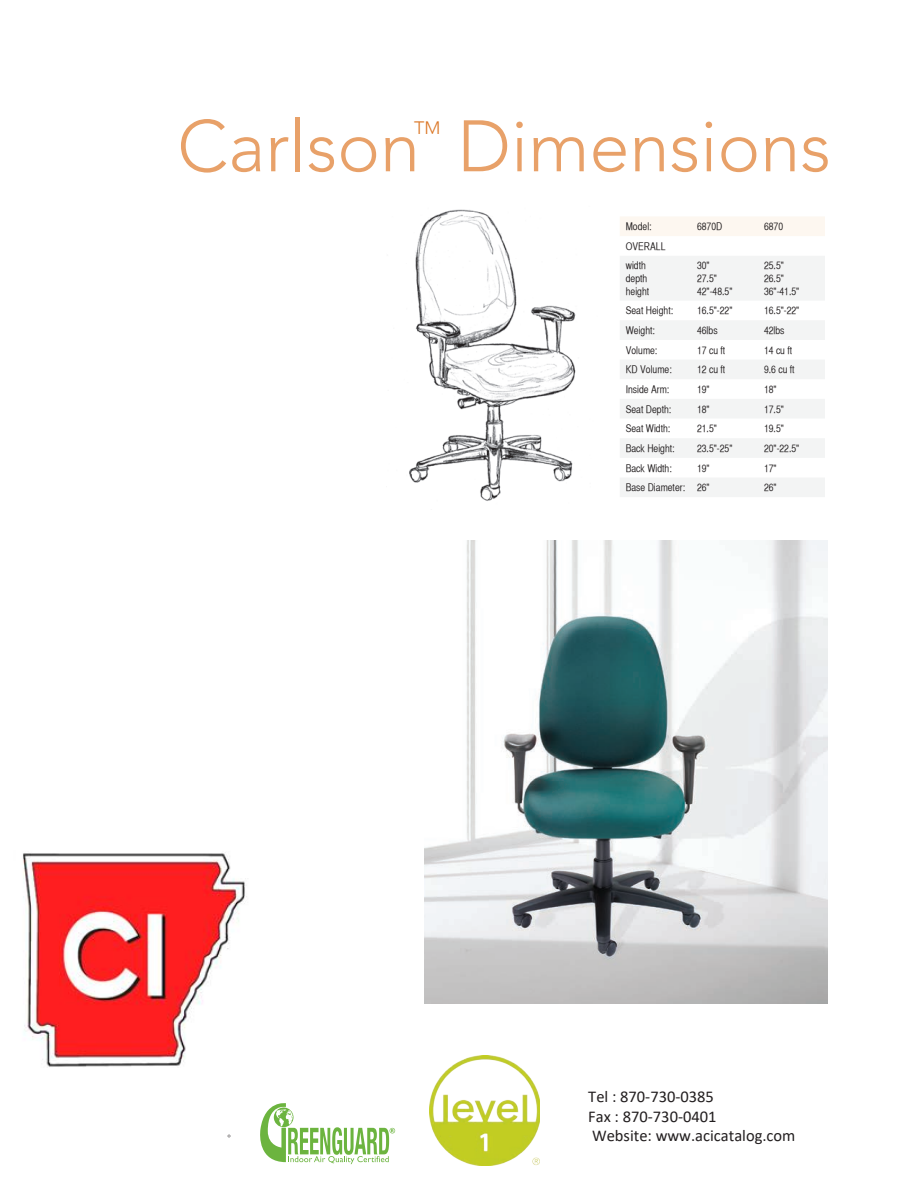
<style>
.page{position:relative;width:918px;height:1188px;background:#fff}
.page>*{position:absolute;margin:0;border:0;box-sizing:border-box;transform-origin:0 0}
.t1{font:300 72px "Avenir LT";color:#e8a169}
.t2{font:300 18px "Avenir LT";color:#db7727}
.t3{font:16.5px/19.8px "Calibri";color:#231f20}
.t4{font:10.5px/12.6px "Helvetica CY Plain";color:#231f20}
</style>
<div class="page">
<div style="left:620px;top:217px;width:205px;height:19px;background:#fdf7f0"></div>
<svg style="left:620px;top:256px;width:205px;height:241px;fill:#f3f4f4"></svg>
<img style="left:424px;top:541px;width:403px;height:462px">
<img style="left:409px;top:209px;width:167px;height:292px">
<svg style="left:260px;top:1103px;width:135px;height:61px"></svg>
<img style="left:430px;top:1055px;width:110px;height:111px">
<img style="left:23px;top:853px;width:224px;height:214px">
<p class="t1" style="left:177px;top:104px;width:655px">Carlson Dimensions</p>
<p class="t2" style="left:414px;top:118px;width:28px">TM</p>
<p class="t4" style="left:626px;top:220px;width:27px">Model:</p>
<p class="t4" style="left:697px;top:220px;width:27px">6870D</p>
<p class="t4" style="left:764px;top:220px;width:21px">6870</p>
<p class="t4" style="left:626px;top:240px;width:41px">OVERALL</p>
<p class="t4" style="left:626px;top:259px;width:23px">width depth</p>
<p class="t4" style="left:626px;top:285px;width:25px">height</p>
<p class="t4" style="left:697px;top:259px;width:37px">30"<br>27.5"<br>42"-48.5"</p>
<p class="t4" style="left:764px;top:259px;width:37px">25.5"<br>26.5"<br>36"-41.5"</p>
<p class="t4" style="left:626px;top:304px;width:49px">Seat Height:</p>
<p class="t4" style="left:697px;top:304px;width:37px">16.5"-22"</p>
<p class="t4" style="left:764px;top:304px;width:37px">16.5"-22"</p>
<p class="t4" style="left:626px;top:324px;width:31px">Weight:</p>
<p class="t4" style="left:697px;top:324px;width:22px">46lbs</p>
<p class="t4" style="left:764px;top:324px;width:22px">42lbs</p>
<p class="t4" style="left:626px;top:344px;width:33px">Volume:</p>
<p class="t4" style="left:697px;top:344px;width:30px">17 cu ft</p>
<p class="t4" style="left:764px;top:344px;width:30px">14 cu ft</p>
<p class="t4" style="left:626px;top:363px;width:47px">KD Volume:</p>
<p class="t4" style="left:697px;top:363px;width:30px">12 cu ft</p>
<p class="t4" style="left:764px;top:363px;width:32px">9.6 cu ft</p>
<p class="t4" style="left:626px;top:383px;width:45px">Inside Arm:</p>
<p class="t4" style="left:697px;top:383px;width:14px">19"</p>
<p class="t4" style="left:764px;top:383px;width:14px">18"</p>
<p class="t4" style="left:626px;top:403px;width:47px">Seat Depth:</p>
<p class="t4" style="left:697px;top:403px;width:14px">18"</p>
<p class="t4" style="left:764px;top:403px;width:21px">17.5"</p>
<p class="t4" style="left:626px;top:422px;width:46px">Seat Width:</p>
<p class="t4" style="left:697px;top:422px;width:21px">21.5"</p>
<p class="t4" style="left:764px;top:422px;width:21px">19.5"</p>
<p class="t4" style="left:626px;top:442px;width:50px">Back Height:</p>
<p class="t4" style="left:697px;top:442px;width:37px">23.5"-25"</p>
<p class="t4" style="left:764px;top:442px;width:37px">20"-22.5"</p>
<p class="t4" style="left:626px;top:462px;width:47px">Back Width:</p>
<p class="t4" style="left:697px;top:462px;width:14px">19"</p>
<p class="t4" style="left:764px;top:462px;width:14px">17"</p>
<p class="t4" style="left:626px;top:481px;width:61px">Base Diameter:</p>
<p class="t4" style="left:697px;top:481px;width:14px">26"</p>
<p class="t4" style="left:764px;top:481px;width:14px">26"</p>
<p class="t3" style="left:588px;top:1086px;width:209px">Tel : 870-730-0385<br>Fax : 870-730-0401<br>Website: www.acicatalog.com</p>
</div>
